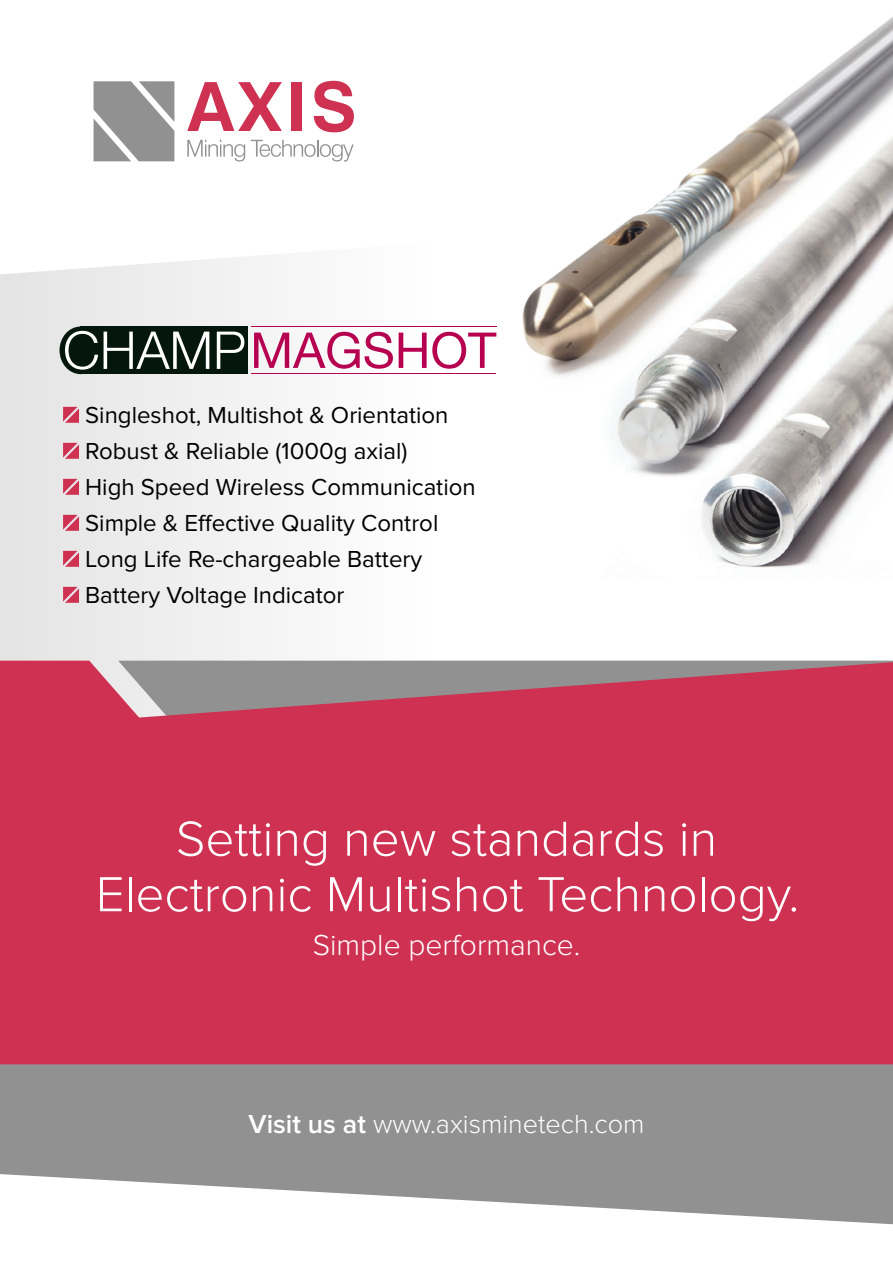
<style>
.page{position:relative;width:893px;height:1263px;background:#fff}
.page>*{position:absolute;margin:0;border:0;box-sizing:border-box;transform-origin:0 0}
.t1{font:300 51px/55.5px "Proxima Nova";color:#fff;text-align:center}
.t2{font:300 30px "Proxima Nova";color:#fff}
.t3{font:300 27px "Proxima Nova";color:#fff}
.t4{font:24px/36px "Proxima Nova";color:#000}
.s1{font-weight:600}
</style>
<div class="page">
<svg style="left:0;top:255px;width:893px;height:406px"></svg>
<div style="left:0;top:662px;width:893px;height:402px;background:#cf3152"></div>
<svg style="left:0;top:1064px;width:893px;height:160px;fill:#929192"></svg>
<div style="left:80px;top:326px;width:168px;height:48px;background:#05170c"></div>
<div style="left:60px;top:326px;width:42px;height:48px;background:#05170c;border-radius:50%"></div>
<svg style="left:65px;top:331px;width:33px;height:39px"></svg>
<svg style="left:104px;top:332px;width:105px;height:37px"></svg>
<svg style="left:217px;top:332px;width:27px;height:37px"></svg>
<hr style="left:251px;top:326px;width:245px;height:1px;background:#b60150">
<hr style="left:251px;top:373px;width:245px;height:1px;background:#b60150">
<svg style="left:254px;top:332px;width:139px;height:37px"></svg>
<svg style="left:399px;top:332px;width:97px;height:37px"></svg>
<svg style="left:94px;top:81px;width:80px;height:80px;background:#9e9d9e"></svg>
<svg style="left:187px;top:82px;width:95px;height:49px"></svg>
<div style="left:291px;top:82px;width:10px;height:49px;background:#cf3152"></div>
<svg style="left:314px;top:81px;width:40px;height:51px"></svg>
<svg style="left:187px;top:140px;width:58px;height:22px"></svg>
<svg style="left:251px;top:140px;width:103px;height:22px"></svg>
<svg style="left:63px;top:407px;width:16px;height:16px"></svg>
<svg style="left:63px;top:443px;width:16px;height:16px"></svg>
<svg style="left:63px;top:479px;width:16px;height:16px"></svg>
<svg style="left:63px;top:515px;width:16px;height:16px"></svg>
<svg style="left:63px;top:551px;width:16px;height:16px"></svg>
<svg style="left:63px;top:587px;width:16px;height:16px"></svg>
<img style="left:514px;top:16px;width:379px;height:383px">
<img style="left:518px;top:102px;width:375px;height:419px">
<img style="left:603px;top:237px;width:290px;height:364px">
<p class="t4" style="left:85px;top:397px;width:392px">Singleshot, Multishot &amp; Orientation Robust &amp; Reliable (1000g axial)<br>High Speed Wireless Communication Simple &amp; Effective Quality Control Long Life Re-chargeable Battery Battery Voltage Indicator</p>
<h1 class="t1" style="left:96px;top:812px;width:705px">Setting new standards in<br>Electronic Multishot Technology.</h1>
<p class="t2" style="left:313px;top:927px;width:269px">Simple performance.</p>
<p class="t3" style="left:248px;top:1109px;width:397px"><span class="s1">Visit us at</span> www.axisminetech.com</p>
</div>
